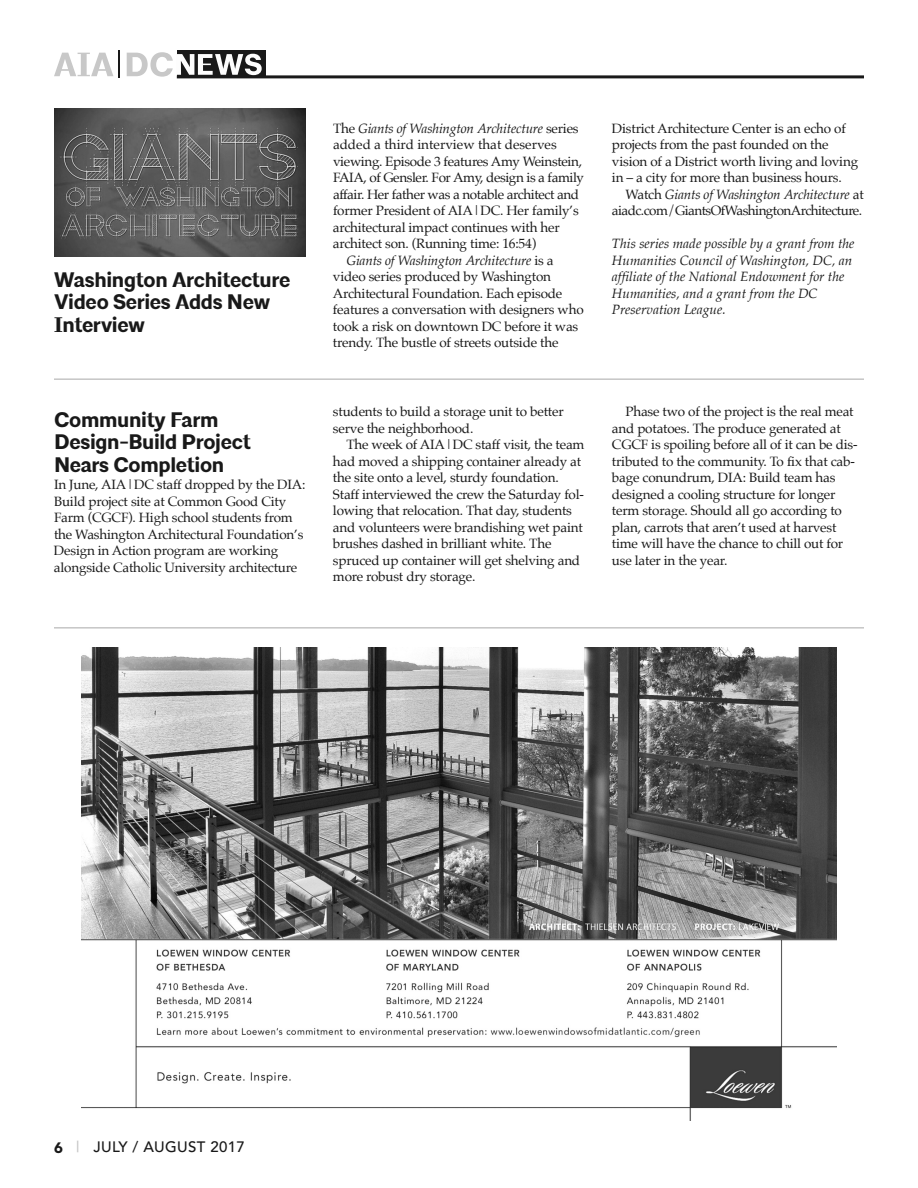
<style>
.page{position:relative;width:918px;height:1188px;background:#fff}
.page>*{position:absolute;margin:0;border:0;box-sizing:border-box;transform-origin:0 0}
.t1{font:700 21px/22.5px "Architype";letter-spacing:-.015em;color:#191919}
.t2{font:500 15px "Avenir";letter-spacing:.025em;color:#191919}
.t3{font:13.5px/16.5px "Palatino";letter-spacing:-.015em;color:#191919}
.t4{font:italic 13.5px/16.5px "Palatino";color:#191919}
.t5{font:13.5px/16.5px "Palatino";letter-spacing:-.04em;color:#191919;text-align:right}
.s1{font-style:normal}
.s2{font-style:italic}
.s3{font-weight:900}
.s4{color:#c5c5c5}
</style>
<div class="page">
<hr style="left:177px;top:75px;width:687px;height:3px;background:#191919">
<div style="left:177px;top:50px;width:89px;height:28px;background:#191919"></div>
<svg style="left:54px;top:53px;width:59px;height:23px"></svg>
<hr style="left:118px;top:50px;width:2px;height:28px;background:#191919">
<svg style="left:127px;top:52px;width:135px;height:25px"></svg>
<img style="left:81px;top:648px;width:756px;height:472px">
<hr style="left:54px;top:627px;width:810px;height:2px;background:#c5c5c5">
<hr style="left:54px;top:378px;width:810px;height:2px;background:#c5c5c5">
<img style="left:54px;top:108px;width:252px;height:148px">
<h1 class="t1" style="left:54px;top:270px;width:238px">Washington Architecture<br>Video Series Adds New<br>Interview</h1>
<h1 class="t1" style="left:54px;top:410px;width:198px">Community Farm<br>Design-Build Project<br>Nears Completion</h1>
<p class="t3" style="left:54px;top:477px;width:253px">In June, AIA|DC staff dropped by the DIA:<br>Build project site at Common Good City Farm (CGCF). High school students from the Washington Architectural Foundation’s Design in Action program are working alongside Catholic University architecture</p>
<p class="t4" style="left:333px;top:121px;width:247px"><span class="s1">The</span> Giants of Washington Architecture <span class="s1">series</span></p>
<p class="t3" style="left:333px;top:137px;width:225px">added a third interview that deserves</p>
<p class="t3" style="left:333px;top:154px;width:251px">viewing. Episode 3 features Amy Weinstein,</p>
<p class="t3" style="left:333px;top:170px;width:253px">FAIA, of Gensler. For Amy, design is a family</p>
<p class="t3" style="left:333px;top:187px;width:248px">affair. Her father was a notable architect and</p>
<p class="t3" style="left:333px;top:203px;width:247px">former President of AIA|DC. Her family’s</p>
<p class="t3" style="left:333px;top:220px;width:228px">architectural impact continues with her</p>
<p class="t3" style="left:333px;top:236px;width:205px">architect son. (Running time: 16:54)</p>
<p class="t4" style="left:346px;top:253px;width:209px">Giants of Washington Architecture <span class="s1">is a</span></p>
<p class="t3" style="left:333px;top:269px;width:220px">video series produced by Washington</p>
<p class="t3" style="left:333px;top:286px;width:231px">Architectural Foundation. Each episode</p>
<p class="t3" style="left:333px;top:302px;width:252px">features a conversation with designers who</p>
<p class="t3" style="left:333px;top:319px;width:247px">took a risk on downtown DC before it was</p>
<p class="t3" style="left:333px;top:335px;width:227px">trendy. The bustle of streets outside the</p>
<p class="t3" style="left:333px;top:404px;width:232px">students to build a storage unit to better serve the neighborhood.</p>
<p class="t3" style="left:333px;top:437px;width:253px;text-indent:14px">The week of AIA|DC staff visit, the team had moved a shipping container already at the site onto a level, sturdy foundation.<br>Staff interviewed the crew the Saturday fol&shy;lowing that relocation. That day, students and volunteers were brandishing wet paint brushes dashed in brilliant white. The spruced up container will get shelving and more robust dry storage.</p>
<p class="t3" style="left:612px;top:121px;width:248px">District Architecture Center is an echo of projects from the past founded on the vision of a District worth living and loving in – a city for more than business hours.</p>
<p class="t5" style="left:612px;top:187px;width:253px">Watch <span class="s2">Giants of Washington Architecture</span> at aiadc.com/GiantsOfWashingtonArchitecture.</p>
<p class="t4" style="left:612px;top:236px;width:244px">This series made possible by a grant from the Humanities Council of Washington, DC, an affiliate of the National Endowment for the Humanities, and a grant from the DC Preservation League.</p>
<p class="t3" style="left:612px;top:404px;width:247px;text-indent:14px">Phase two of the project is the real meat and potatoes. The produce generated at CGCF is spoiling before all of it can be dis&shy;tributed to the community. To fix that cab&shy;bage conundrum, DIA: Build team has designed a cooling structure for longer term storage. Should all go according to plan, carrots that aren’t used at harvest time will have the chance to chill out for use later in the year.</p>
<p class="t2" style="left:54px;top:1134px;width:192px"><span class="s3">6</span> <span class="s4">|</span> JULY / AUGUST 2017</p>
</div>
